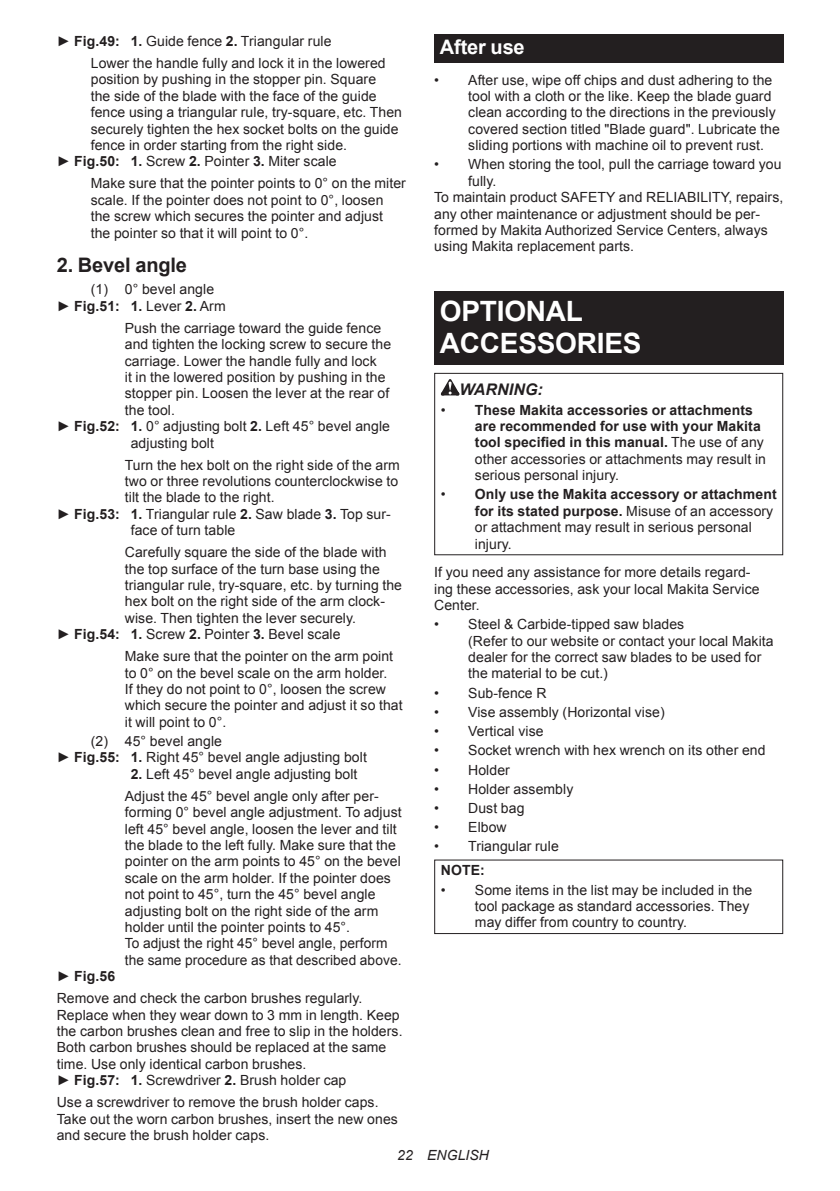
<style>
.page{position:relative;width:840px;height:1191px;background:#fff}
.page>*{position:absolute;margin:0;border:0;box-sizing:border-box;transform-origin:0 0}
.t1{font:700 28px/32.8px "Arial";letter-spacing:-.01em;color:#fff}
.t2{font:700 20px "Arial";letter-spacing:-.01em;color:#231f20}
.t3{font:700 20px "Arial";letter-spacing:-.01em;color:#fff}
.t4{font:italic 700 16px "Arial";letter-spacing:.005em;color:#231f20}
.t5{font:14px/16.4px "Arial";letter-spacing:.005em;color:#231f20}
.t6{font:700 14px/16.4px "Arial";letter-spacing:.005em;color:#231f20}
.t7{font:italic 14px "Arial";letter-spacing:.005em;color:#231f20}
.s1{font-weight:700}
.s2{font-weight:400}
</style>
<div class="page">
<div style="left:434px;top:34px;width:348px;height:29px;background:#231f20"></div>
<div style="left:434px;top:291px;width:348px;height:74px;background:#231f20"></div>
<svg style="left:440px;top:379px;width:19px;height:16px"></svg>
<div style="left:434px;top:373px;width:348px;height:182px;border:1px solid #231f20"></div>
<div style="left:434px;top:859px;width:348px;height:75px;border:1px solid #231f20"></div>
<p class="t5" style="left:91px;top:30px;width:296px;line-height:22px;text-indent:-34px">► <span class="s1">Fig.49: 1.</span> Guide fence <span class="s1">2.</span> Triangular rule<br>Lower the handle fully and lock it in the lowered</p>
<p class="t5" style="left:91px;top:71px;width:287px">position by pushing in the stopper pin. Square</p>
<p class="t5" style="left:91px;top:88px;width:287px">the side of the blade with the face of the guide</p>
<p class="t5" style="left:91px;top:104px;width:312px">fence using a triangular rule, try-square, etc. Then</p>
<p class="t5" style="left:91px;top:121px;width:309px">securely tighten the hex socket bolts on the guide</p>
<p class="t5" style="left:91px;top:137px;width:258px">fence in order starting from the right side.</p>
<p class="t5" style="left:57px;top:153px;width:281px">► <span class="s1">Fig.50: 1.</span> Screw <span class="s1">2.</span> Pointer <span class="s1">3.</span> Miter scale</p>
<p class="t5" style="left:91px;top:175px;width:316px">Make sure that the pointer points to 0° on the miter scale. If the pointer does not point to 0°, loosen the screw which secures the pointer and adjust the pointer so that it will point to 0°.</p>
<h2 class="t2" style="left:57px;top:252px;width:132px">2. Bevel angle</h2>
<p class="t5" style="left:57px;top:281px;width:170px;text-indent:34px">(1) 0° bevel angle ► <span class="s1">Fig.51: 1.</span> Lever <span class="s1">2.</span> Arm</p>
<p class="t5" style="left:125px;top:320px;width:258px">Push the carriage toward the guide fence</p>
<p class="t5" style="left:125px;top:336px;width:268px">and tighten the locking screw to secure the</p>
<p class="t5" style="left:125px;top:353px;width:253px">carriage. Lower the handle fully and lock</p>
<p class="t5" style="left:125px;top:369px;width:262px">it in the lowered position by pushing in the</p>
<p class="t5" style="left:125px;top:385px;width:266px">stopper pin. Loosen the lever at the rear of</p>
<p class="t5" style="left:125px;top:402px;width:52px">the tool.</p>
<p class="t5" style="left:57px;top:418px;width:334px">► <span class="s1">Fig.52: 1.</span> 0° adjusting bolt <span class="s1">2.</span> Left 45° bevel angle</p>
<p class="t5" style="left:131px;top:434px;width:85px">adjusting bolt</p>
<p class="t5" style="left:125px;top:457px;width:276px">Turn the hex bolt on the right side of the arm</p>
<p class="t5" style="left:125px;top:473px;width:275px">two or three revolutions counterclockwise to</p>
<p class="t5" style="left:125px;top:489px;width:151px">tilt the blade to the right.</p>
<p class="t5" style="left:57px;top:506px;width:335px">► <span class="s1">Fig.53: 1.</span> Triangular rule <span class="s1">2.</span> Saw blade <span class="s1">3.</span> Top sur-</p>
<p class="t5" style="left:131px;top:522px;width:106px">face of turn table</p>
<p class="t5" style="left:125px;top:544px;width:263px">Carefully square the side of the blade with</p>
<p class="t5" style="left:125px;top:560px;width:256px">the top surface of the turn base using the</p>
<p class="t5" style="left:125px;top:577px;width:278px">triangular rule, try-square, etc. by turning the</p>
<p class="t5" style="left:125px;top:593px;width:261px">hex bolt on the right side of the arm clock-</p>
<p class="t5" style="left:125px;top:610px;width:232px">wise. Then tighten the lever securely.</p>
<p class="t5" style="left:57px;top:626px;width:285px">► <span class="s1">Fig.54: 1.</span> Screw <span class="s1">2.</span> Pointer <span class="s1">3.</span> Bevel scale</p>
<p class="t5" style="left:125px;top:648px;width:279px">Make sure that the pointer on the arm point to 0° on the bevel scale on the arm holder.<br>If they do not point to 0°, loosen the screw which secure the pointer and adjust it so that it will point to 0°.</p>
<p class="t5" style="left:57px;top:733px;width:311px;text-indent:34px">(2) 45° bevel angle<br>► <span class="s1">Fig.55: 1.</span> Right 45° bevel angle adjusting bolt</p>
<p class="t5" style="left:125px;top:763px;width:255px;line-height:22px;text-indent:6px"><span class="s1">2.</span> Left 45° bevel angle adjusting bolt<br>Adjust the 45° bevel angle only after per-</p>
<p class="t5" style="left:125px;top:804px;width:278px">forming 0° bevel angle adjustment. To adjust left 45° bevel angle, loosen the lever and tilt the blade to the left fully. Make sure that the pointer on the arm points to 45° on the bevel scale on the arm holder. If the pointer does not point to 45°, turn the 45° bevel angle adjusting bolt on the right side of the arm holder until the pointer points to 45°.<br>To adjust the right 45° bevel angle, perform the same procedure as that described above.</p>
<p class="t5" style="left:57px;top:965px;width:307px;line-height:22px">► <span class="s1">Fig.56<br></span>Remove and check the carbon brushes regularly.</p>
<p class="t5" style="left:57px;top:1006px;width:347px">Replace when they wear down to 3 mm in length. Keep the carbon brushes clean and free to slip in the holders.<br>Both carbon brushes should be replaced at the same time. Use only identical carbon brushes.<br>► <span class="s1">Fig.57: 1.</span> Screwdriver <span class="s1">2.</span> Brush holder cap</p>
<p class="t5" style="left:57px;top:1094px;width:342px">Use a screwdriver to remove the brush holder caps.<br>Take out the worn carbon brushes, insert the new ones and secure the brush holder caps.</p>
<h2 class="t3" style="left:439px;top:34px;width:86px">After use</h2>
<p class="t5" style="left:468px;top:72px;width:313px;text-indent:-34px">• After use, wipe off chips and dust adhering to the tool with a cloth or the like. Keep the blade guard clean according to the directions in the previously covered section titled "Blade guard". Lubricate the sliding portions with machine oil to prevent rust.</p>
<p class="t5" style="left:434px;top:156px;width:349px">• When storing the tool, pull the carriage toward you</p>
<p class="t5" style="left:468px;top:173px;width:30px">fully.</p>
<p class="t5" style="left:434px;top:189px;width:350px">To maintain product SAFETY and RELIABILITY, repairs,</p>
<p class="t5" style="left:434px;top:205px;width:327px">any other maintenance or adjustment should be per-</p>
<p class="t5" style="left:434px;top:222px;width:335px">formed by Makita Authorized Service Centers, always</p>
<p class="t5" style="left:434px;top:238px;width:201px">using Makita replacement parts.</p>
<h1 class="t1" style="left:439px;top:295px;width:203px">OPTIONAL<br>ACCESSORIES</h1>
<p class="t4" style="left:459px;top:379px;width:85px">WARNING:</p>
<p class="t6" style="left:474px;top:402px;width:292px;text-indent:-34px"><span class="s2">•</span> These Makita accessories or attachments are recommended for use with your Makita tool specified in this manual. <span class="s2">The use of any other accessories or attachments may result in serious personal injury.</span></p>
<p class="t5" style="left:474px;top:486px;width:303px;text-indent:-34px">• <span class="s1">Only use the Makita accessory or attachment for its stated purpose.</span> Misuse of an accessory or attachment may result in serious personal injury.</p>
<p class="t5" style="left:434px;top:564px;width:327px">If you need any assistance for more details regard&shy;ing these accessories, ask your local Makita Service<br>Center.</p>
<p class="t5" style="left:468px;top:616px;width:307px;text-indent:-34px">• Steel &amp; Carbide-tipped saw blades<br>(Refer to our website or contact your local Makita dealer for the correct saw blades to be used for the material to be cut.)</p>
<p class="t5" style="left:434px;top:684px;width:114px">• Sub-fence R</p>
<p class="t5" style="left:434px;top:704px;width:232px">• Vise assembly (Horizontal vise)</p>
<p class="t5" style="left:434px;top:723px;width:111px">• Vertical vise</p>
<p class="t5" style="left:434px;top:742px;width:333px">• Socket wrench with hex wrench on its other end</p>
<p class="t5" style="left:434px;top:761px;width:77px">• Holder</p>
<p class="t5" style="left:434px;top:781px;width:141px">• Holder assembly</p>
<p class="t5" style="left:434px;top:800px;width:92px">• Dust bag</p>
<p class="t5" style="left:434px;top:819px;width:74px">• Elbow</p>
<p class="t5" style="left:434px;top:838px;width:126px">• Triangular rule</p>
<p class="t6" style="left:440px;top:862px;width:45px">NOTE:</p>
<p class="t5" style="left:474px;top:881px;width:279px;text-indent:-34px">• Some items in the list may be included in the tool package as standard accessories. They may differ from country to country.</p>
<p class="t7" style="left:397px;top:1146px;width:93px">22 ENGLISH</p>
</div>
